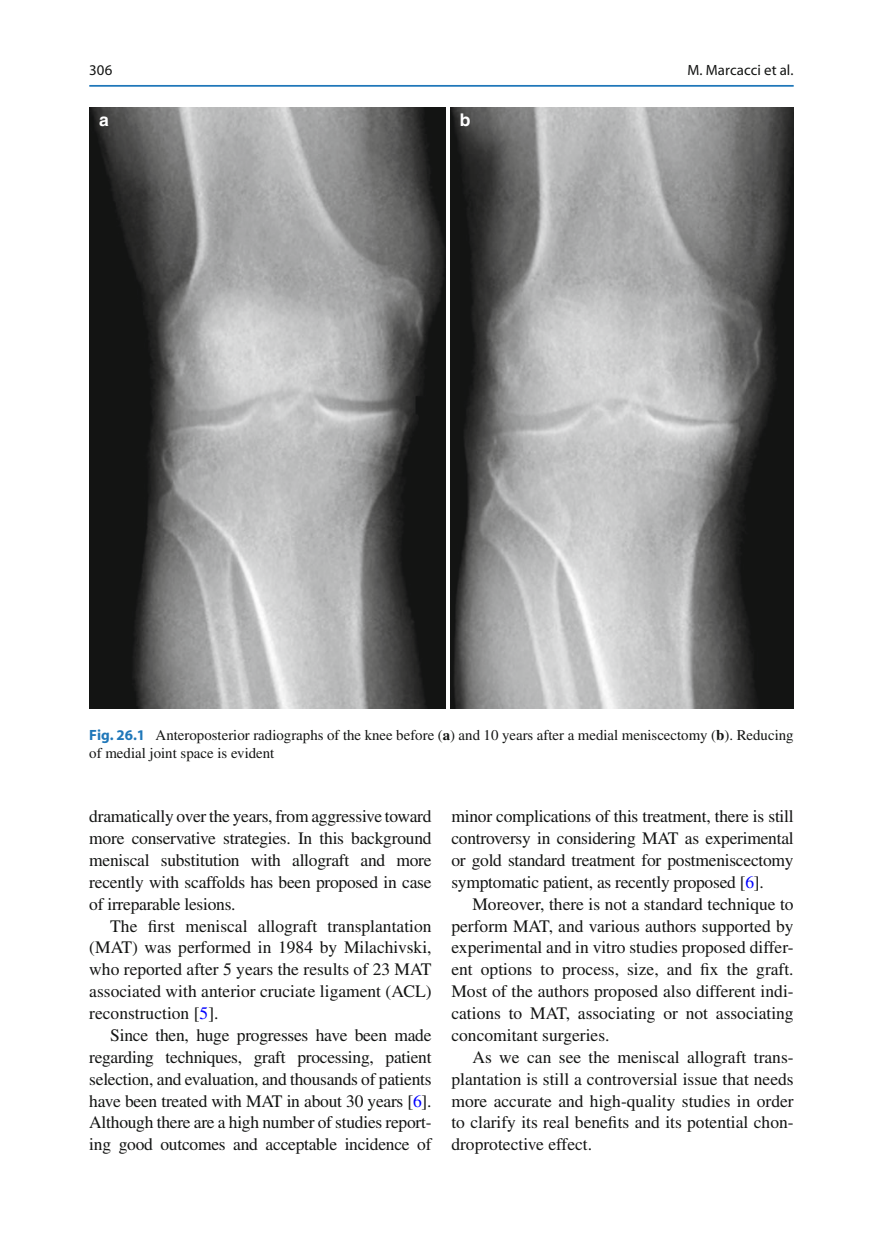
<style>
.page{position:relative;width:883px;height:1260px;background:#fff}
.page>*{position:absolute;margin:0;border:0;box-sizing:border-box;transform-origin:0 0}
.t1{font:17.5px/21.9px "Mvpqtm Times";letter-spacing:-.015em;color:#131413;text-align:justify}
.t2{font:700 17.5px "Wxlhjn Helvetica";color:#fff}
.t3{font:14.88px/17.5px "Mvpqtm Times";color:#131413}
.t4{font:14.88px "Vqmbtl Myriad";letter-spacing:.005em;color:#131413}
.s1{font-family:"Ygpkbb Myriad";font-weight:700;color:#1f77b9}
.s2{font-family:"Txjdvk Times";font-weight:700}
.s3{color:#00f}
</style>
<div class="page">
<img style="left:89px;top:107px;width:356px;height:602px">
<img style="left:450px;top:107px;width:344px;height:602px">
<hr style="left:89px;top:85px;width:705px;height:2px;background:#1f77b9">
<p class="t4" style="left:89px;top:64px;width:25px">306</p>
<p class="t2" style="left:99px;top:110px;width:11px">a</p>
<p class="t2" style="left:460px;top:110px;width:12px">b</p>
<p class="t4" style="left:687px;top:64px;width:108px">M. Marcacci et al.</p>
<p class="t3" style="left:89px;top:728px;width:706px"><span class="s1">Fig. 26.1</span> Anteroposterior radiographs of the knee before ( <span class="s2">a</span> ) and 10 years after a medial meniscectomy ( <span class="s2">b</span> ). Reducing of medial joint space is evident</p>
<p class="t1" style="left:89px;top:807px;width:344px">dramatically over the years, from aggressive toward more conservative strategies. In this background meniscal substitution with allograft and more recently with scaffolds has been proposed in case of irreparable lesions.</p>
<p class="t1" style="left:89px;top:916px;width:344px;text-indent:21px">The first meniscal allograft transplantation (MAT) was performed in 1984 by Milachivski, who reported after 5 years the results of 23 MAT associated with anterior cruciate ligament (ACL) reconstruction [ <span class="s3">5</span> ].</p>
<p class="t1" style="left:89px;top:1026px;width:344px;text-indent:21px">Since then, huge progresses have been made regarding techniques, graft processing, patient selection, and evaluation, and thousands of patients have been treated with MAT in about 30 years [ <span class="s3">6</span> ].<br>Although there are a high number of studies report&shy;ing good outcomes and acceptable incidence of</p>
<p class="t1" style="left:451px;top:807px;width:344px">minor complications of this treatment, there is still controversy in considering MAT as experimental or gold standard treatment for postmeniscectomy symptomatic patient, as recently proposed [ <span class="s3">6</span> ].</p>
<p class="t1" style="left:451px;top:895px;width:344px;text-indent:21px">Moreover, there is not a standard technique to perform MAT, and various authors supported by experimental and in vitro studies proposed differ&shy;ent options to process, size, and fix the graft.<br>Most of the authors proposed also different indi&shy;cations to MAT, associating or not associating concomitant surgeries.</p>
<p class="t1" style="left:451px;top:1048px;width:344px;text-indent:21px">As we can see the meniscal allograft trans&shy;plantation is still a controversial issue that needs more accurate and high-quality studies in order to clarify its real benefits and its potential chon&shy;droprotective effect.</p>
</div>
